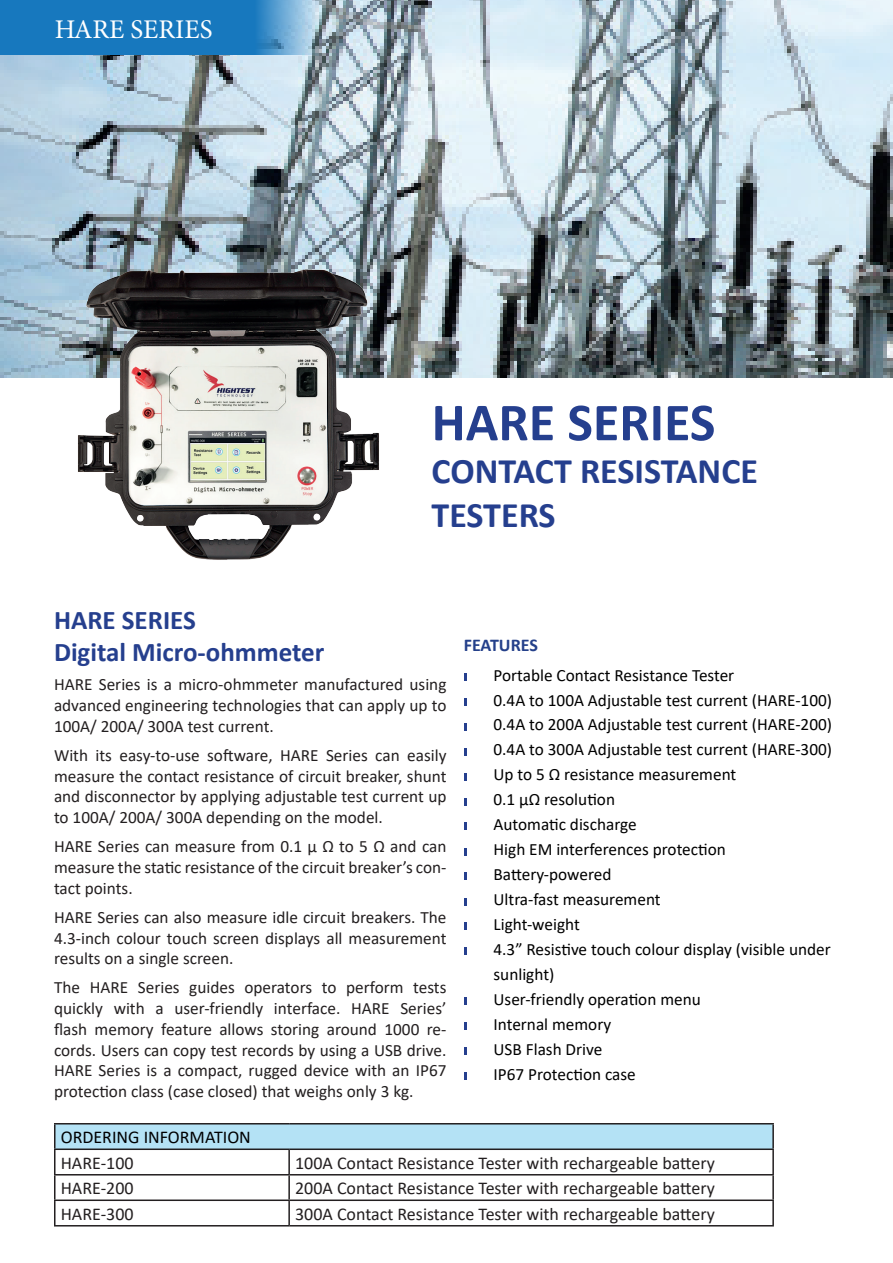
<style>
.page{position:relative;width:893px;height:1263px;background:#fff}
.page>*{position:absolute;margin:0;border:0;box-sizing:border-box;transform-origin:0 0}
.t1{font:700 54px "Calibri";color:#253f8e}
.t2{font:700 36px/43.2px "Calibri";color:#253f8e}
.t3{font:700 27px/32.4px "Calibri";color:#253f8e}
.t4{font:27px "Minion Pro";color:#fff}
.t5{font:18px "Calibri";color:#231f20}
.t6{font:18px "Calibri";color:#000001}
.t7{font:700 18px "Calibri";color:#24408a}
.t8{font:17.25px/20.7px "Calibri";color:#231f20;text-align:justify}
.t9{font:17.25px/24.9px "Calibri";color:#000}
</style>
<div class="page">
<img style="left:0;top:0;width:893px;height:377px">
<svg style="left:0;top:0;width:339px;height:54px;fill:#1778be"></svg>
<img style="left:14px;top:246px;width:429px;height:314px">
<div style="left:55px;top:1124px;width:718px;height:25px;background:#b4e2f5"></div>
<hr style="left:54px;top:1123px;width:235px;height:1px;background:#231f20">
<hr style="left:54px;top:1124px;width:2px;height:24px;background:#231f20">
<hr style="left:289px;top:1123px;width:485px;height:1px;background:#231f20">
<hr style="left:772px;top:1124px;width:2px;height:24px;background:#231f20">
<hr style="left:54px;top:1148px;width:235px;height:2px;background:#231f20">
<hr style="left:54px;top:1150px;width:2px;height:24px;background:#231f20">
<hr style="left:289px;top:1148px;width:485px;height:2px;background:#231f20">
<hr style="left:288px;top:1150px;width:2px;height:24px;background:#231f20">
<hr style="left:772px;top:1150px;width:2px;height:24px;background:#231f20">
<hr style="left:54px;top:1174px;width:235px;height:1px;background:#231f20">
<hr style="left:54px;top:1175px;width:2px;height:24px;background:#231f20">
<hr style="left:289px;top:1174px;width:485px;height:1px;background:#231f20">
<hr style="left:288px;top:1175px;width:2px;height:24px;background:#231f20">
<hr style="left:772px;top:1175px;width:2px;height:24px;background:#231f20">
<hr style="left:54px;top:1199px;width:235px;height:2px;background:#231f20">
<hr style="left:54px;top:1201px;width:2px;height:24px;background:#231f20">
<hr style="left:289px;top:1199px;width:485px;height:2px;background:#231f20">
<hr style="left:288px;top:1201px;width:2px;height:24px;background:#231f20">
<hr style="left:772px;top:1201px;width:2px;height:24px;background:#231f20">
<hr style="left:54px;top:1225px;width:235px;height:1px;background:#231f20">
<hr style="left:289px;top:1225px;width:485px;height:1px;background:#231f20">
<svg style="left:464px;top:673px;width:2px;height:8px"></svg>
<svg style="left:464px;top:698px;width:2px;height:8px"></svg>
<svg style="left:464px;top:723px;width:2px;height:7px"></svg>
<svg style="left:464px;top:748px;width:2px;height:7px"></svg>
<svg style="left:464px;top:773px;width:2px;height:7px"></svg>
<svg style="left:464px;top:798px;width:2px;height:7px"></svg>
<svg style="left:464px;top:823px;width:2px;height:7px"></svg>
<svg style="left:464px;top:848px;width:2px;height:7px"></svg>
<svg style="left:464px;top:873px;width:2px;height:7px"></svg>
<svg style="left:464px;top:898px;width:2px;height:7px"></svg>
<svg style="left:464px;top:922px;width:2px;height:8px"></svg>
<svg style="left:464px;top:947px;width:2px;height:8px"></svg>
<svg style="left:464px;top:997px;width:2px;height:8px"></svg>
<svg style="left:464px;top:1022px;width:2px;height:8px"></svg>
<svg style="left:464px;top:1047px;width:2px;height:8px"></svg>
<svg style="left:464px;top:1072px;width:2px;height:8px"></svg>
<h3 class="t4" style="left:54px;top:11px;width:160px">HARE SERIES</h3>
<h1 class="t1" style="left:432px;top:384px;width:285px">HARE SERIES</h1>
<h2 class="t2" style="left:432px;top:449px;width:328px">CONTACT RESISTANCE<br>TESTERS</h2>
<h3 class="t3" style="left:54px;top:603px;width:272px">HARE SERIES<br>Digital Micro-ohmmeter</h3>
<p class="t8" style="left:54px;top:674px;width:394px">HARE Series is a micro-ohmmeter manufactured using advanced engineering technologies that can apply up to 100A/ 200A/ 300A test current.</p>
<p class="t8" style="left:54px;top:744px;width:394px">With its easy-to-use software, HARE Series can easily measure the contact resistance of circuit breaker, shunt and disconnector by applying adjustable test current up to 100A/ 200A/ 300A depending on the model.</p>
<p class="t8" style="left:54px;top:836px;width:394px">HARE Series can measure from 0.1 μ Ω to 5 Ω and can measure the static resistance of the circuit breaker’s con&shy;tact points.</p>
<p class="t8" style="left:54px;top:906px;width:394px">HARE Series can also measure idle circuit breakers. The 4.3-inch colour touch screen displays all measurement results on a single screen.</p>
<p class="t8" style="left:54px;top:977px;width:394px">The HARE Series guides operators to perform tests quickly with a user-friendly interface. HARE Series’ flash memory feature allows storing around 1000 re&shy;cords. Users can copy test records by using a USB drive.<br>HARE Series is a compact, rugged device with an IP67 protection class (case closed) that weighs only 3 kg.</p>
<p class="t6" style="left:61px;top:1125px;width:192px">ORDERING INFORMATION</p>
<p class="t5" style="left:61px;top:1150px;width:74px">HARE-100</p>
<p class="t5" style="left:295px;top:1150px;width:421px">100A Contact Resistance Tester with rechargeable battery</p>
<p class="t5" style="left:61px;top:1176px;width:74px">HARE-200</p>
<p class="t5" style="left:295px;top:1176px;width:421px">200A Contact Resistance Tester with rechargeable battery</p>
<p class="t5" style="left:61px;top:1201px;width:74px">HARE-300</p>
<p class="t5" style="left:295px;top:1201px;width:421px">300A Contact Resistance Tester with rechargeable battery</p>
<p class="t7" style="left:464px;top:633px;width:76px">FEATURES</p>
<p class="t9" style="left:493px;top:662px;width:340px">Portable Contact Resistance Tester<br>0.4A to 100A Adjustable test current (HARE-100)<br>0.4A to 200A Adjustable test current (HARE-200)<br>0.4A to 300A Adjustable test current (HARE-300)<br>Up to 5 Ω resistance measurement<br>0.1 μΩ resolution<br>Automatic discharge<br>High EM interferences protection<br>Battery-powered<br>Ultra-fast measurement<br>Light-weight<br>4.3” Resistive touch colour display (visible under sunlight)<br>User-friendly operation menu<br>Internal memory<br>USB Flash Drive<br>IP67 Protection case</p>
</div>
